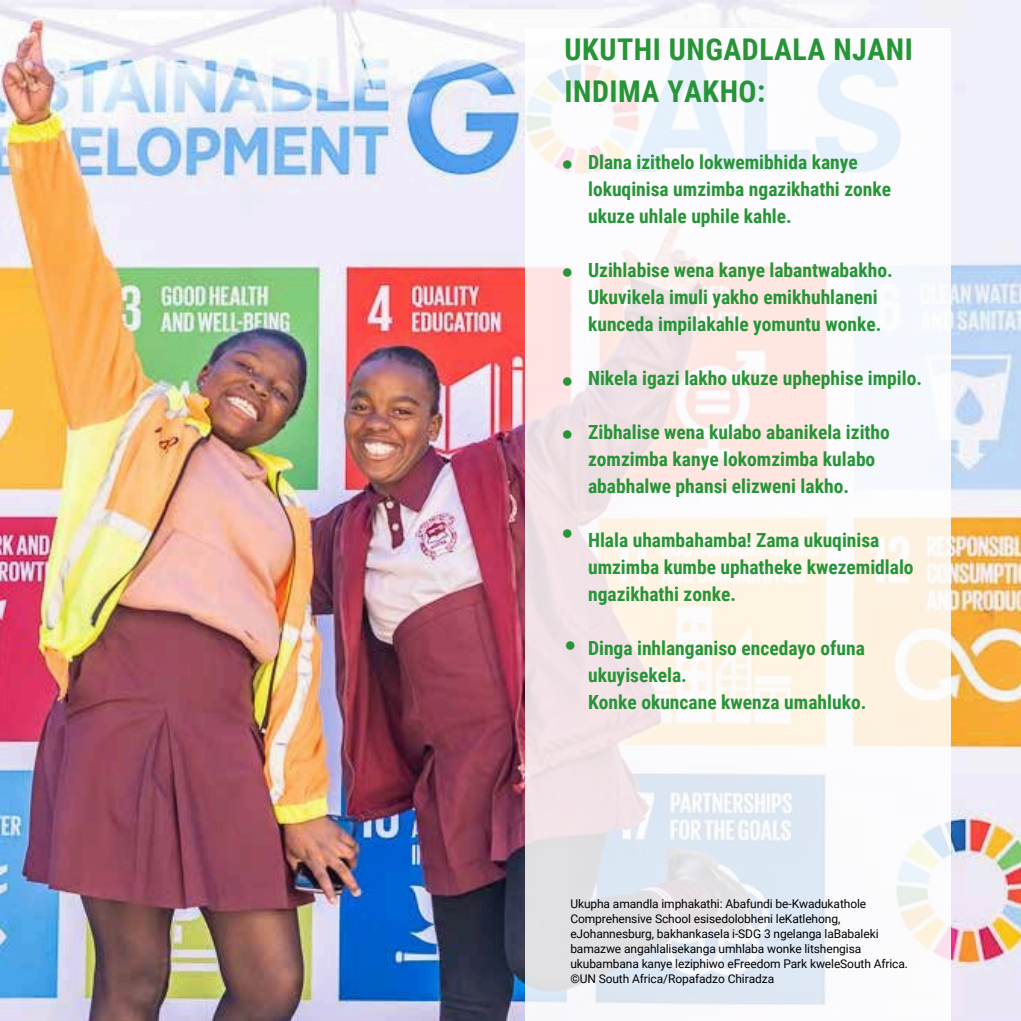
<style>
.page{position:relative;width:1021px;height:1021px;background:#fff}
.page>*{position:absolute;margin:0;border:0;box-sizing:border-box;transform-origin:0 0}
.t1{font:700 30px/41.7px "Roboto Condensed";letter-spacing:.015em;color:#289438}
.t2{font:700 19.5px/27px "Roboto Condensed";color:#289438}
.t3{font:19.5px "Arimo";color:#289438}
.t4{font:12px/15px "Roboto";letter-spacing:-.01em;color:#000}
</style>
<div class="page">
<img style="left:0;top:0;width:1020px;height:1020px">
<svg style="left:525px;top:28px;width:425px;height:992px"></svg>
<p class="t1" style="left:564px;top:29px;width:350px">UKUTHI UNGADLALA NJANI<br>INDIMA YAKHO:</p>
<p class="t3" style="left:561px;top:152px;width:13px">●</p>
<h2 class="t3" style="left:561px;top:260px;width:13px">●</h2>
<h2 class="t3" style="left:561px;top:369px;width:13px">●</h2>
<p class="t3" style="left:561px;top:422px;width:13px">●</p>
<p class="t3" style="left:561px;top:521px;width:13px">●</p>
<p class="t3" style="left:564px;top:633px;width:13px">●</p>
<h1 class="t2" style="left:588px;top:149px;width:304px">Dlana izithelo lokwemibhida kanye lokuqinisa umzimba ngazikhathi zonke ukuze uhlale uphile kahle.</h1>
<p class="t2" style="left:588px;top:257px;width:306px">Uzihlabise wena kanye labantwabakho.<br>Ukuvikela imuli yakho emikhuhlaneni kunceda impilakahle yomuntu wonke.</p>
<h2 class="t2" style="left:588px;top:365px;width:335px">Nikela igazi lakho ukuze uphephise impilo.</h2>
<h2 class="t2" style="left:588px;top:419px;width:303px">Zibhalise wena kulabo abanikela izitho zomzimba kanye lokomzimba kulabo ababhalwe phansi elizweni lakho.</h2>
<h2 class="t2" style="left:588px;top:527px;width:327px">Hlala uhambahamba! Zama ukuqinisa umzimba kumbe uphatheke kwezemidlalo ngazikhathi zonke.</h2>
<h2 class="t2" style="left:588px;top:635px;width:280px">Dinga inhlanganiso encedayo ofuna ukuyisekela.<br>Konke okuncane kwenza umahluko.</h2>
<p class="t4" style="left:570px;top:896px;width:339px">Ukupha amandla imphakathi: Abafundi be-Kwadukathole Comprehensive School esisedolobheni leKatlehong, eJohannesburg, bakhankasela i-SDG 3 ngelanga laBabaleki bamazwe angahlalisekanga umhlaba wonke litshengisa ukubambana kanye leziphiwo eFreedom Park kweleSouth Africa.</p>
<p class="t4" style="left:570px;top:971px;width:205px">©UN South Africa/Ropafadzo Chiradza</p>
</div>
